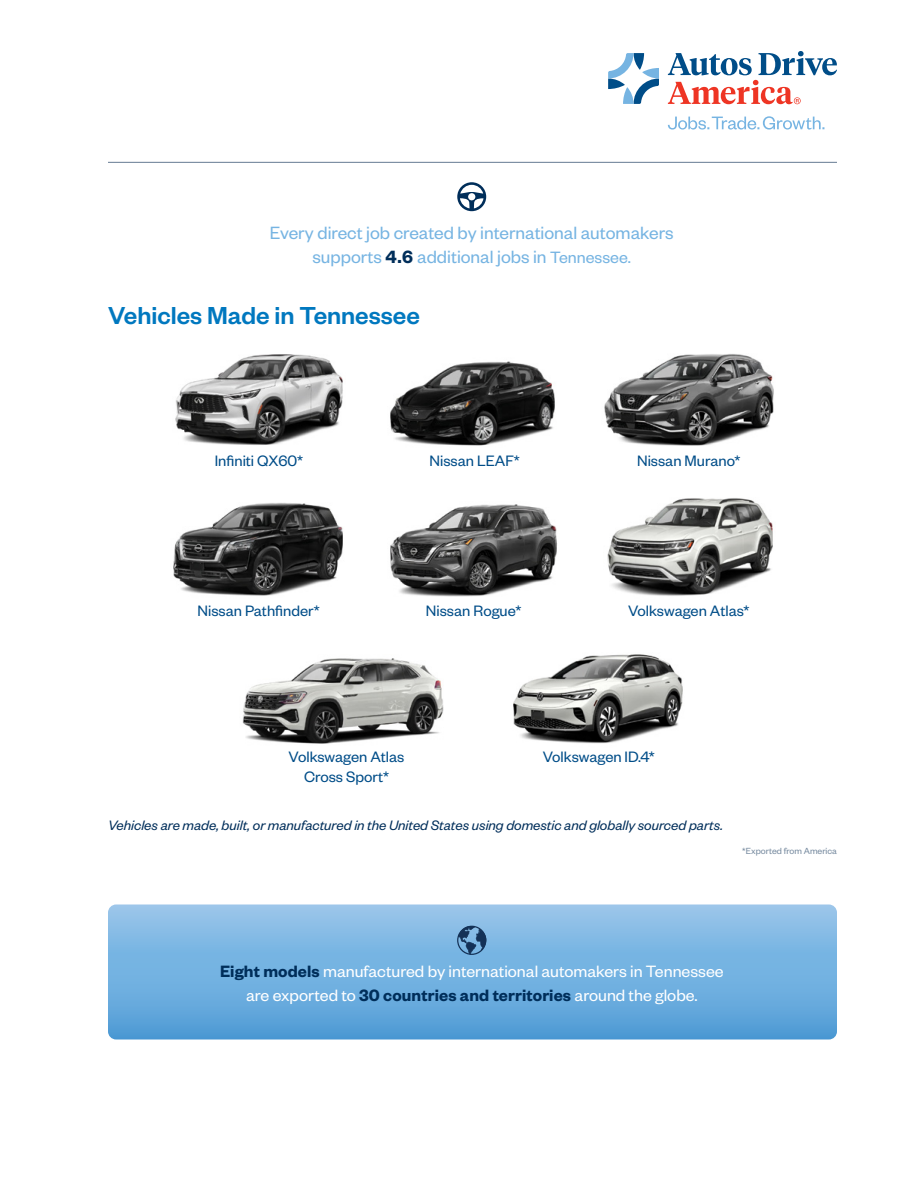
<style>
.page{position:relative;width:918px;height:1188px;background:#fff}
.page>*{position:absolute;margin:0;border:0;box-sizing:border-box;transform-origin:0 0}
.t1{font:500 27px "Founders Grotesk";color:#0078bf}
.t2{font:19.5px/24px "Founders Grotesk";color:#76b4e2;text-align:center}
.t3{font:18px/24px "Founders Grotesk";color:#fff;text-align:center}
.t4{font:16.5px/19.5px "Founders Grotesk";color:#004d88;text-align:center}
.t5{font:italic 15px "Founders Grotesk";color:#002e5a}
.t6{font:9.75px "Founders Grotesk";color:#768a9f}
.s1{font-weight:600;color:#002e5a}
.s2{font-size:18px}
</style>
<div class="page">
<hr style="left:108px;top:162px;width:729px;height:1px;background:#768a9f">
<svg style="left:668px;top:116px;width:156px;height:14px"></svg>
<svg style="left:668px;top:51px;width:169px;height:53px"></svg>
<svg style="left:608px;top:53px;width:51px;height:51px"></svg>
<svg style="left:457px;top:182px;width:29px;height:29px"></svg>
<img style="left:175px;top:354px;width:168px;height:91px">
<img style="left:390px;top:361px;width:165px;height:85px">
<img style="left:513px;top:654px;width:170px;height:90px">
<img style="left:173px;top:503px;width:170px;height:93px">
<img style="left:390px;top:504px;width:167px;height:93px">
<img style="left:604px;top:354px;width:170px;height:92px">
<img style="left:607px;top:498px;width:166px;height:98px">
<img style="left:242px;top:658px;width:202px;height:86px">
<svg style="left:108px;top:904px;width:729px;height:136px;background:#74b1e0"></svg>
<svg style="left:457px;top:926px;width:29px;height:29px"></svg>
<p class="t2" style="left:270px;top:220px;width:405px">Every direct job created by international automakers supports <span class="s1">4.6</span> additional jobs in <span class="s2">Tennessee.</span></p>
<h1 class="t1" style="left:108px;top:299px;width:314px">Vehicles Made in Tennessee</h1>
<p class="t4" style="left:215px;top:450px;width:90px">Infiniti QX60*</p>
<p class="t4" style="left:430px;top:450px;width:92px">Nissan LEAF*</p>
<p class="t4" style="left:637px;top:450px;width:105px">Nissan Murano*</p>
<p class="t4" style="left:198px;top:600px;width:124px">Nissan Pathfinder*</p>
<p class="t4" style="left:426px;top:600px;width:97px">Nissan Rogue*</p>
<p class="t4" style="left:628px;top:600px;width:123px">Volkswagen Atlas*</p>
<p class="t4" style="left:289px;top:747px;width:117px">Volkswagen Atlas<br>Cross Sport*</p>
<p class="t4" style="left:543px;top:747px;width:113px">Volkswagen ID.4*</p>
<p class="t5" style="left:108px;top:816px;width:616px">Vehicles are made, built, or manufactured in the United States using domestic and globally sourced parts.</p>
<p class="t6" style="left:742px;top:845px;width:96px">*Exported from America</p>
<p class="t3" style="left:220px;top:958px;width:505px"><span class="s1">Eight models</span> manufactured by international automakers in Tennessee are exported to <span class="s1">30 countries and territories</span> around the globe.</p>
</div>
